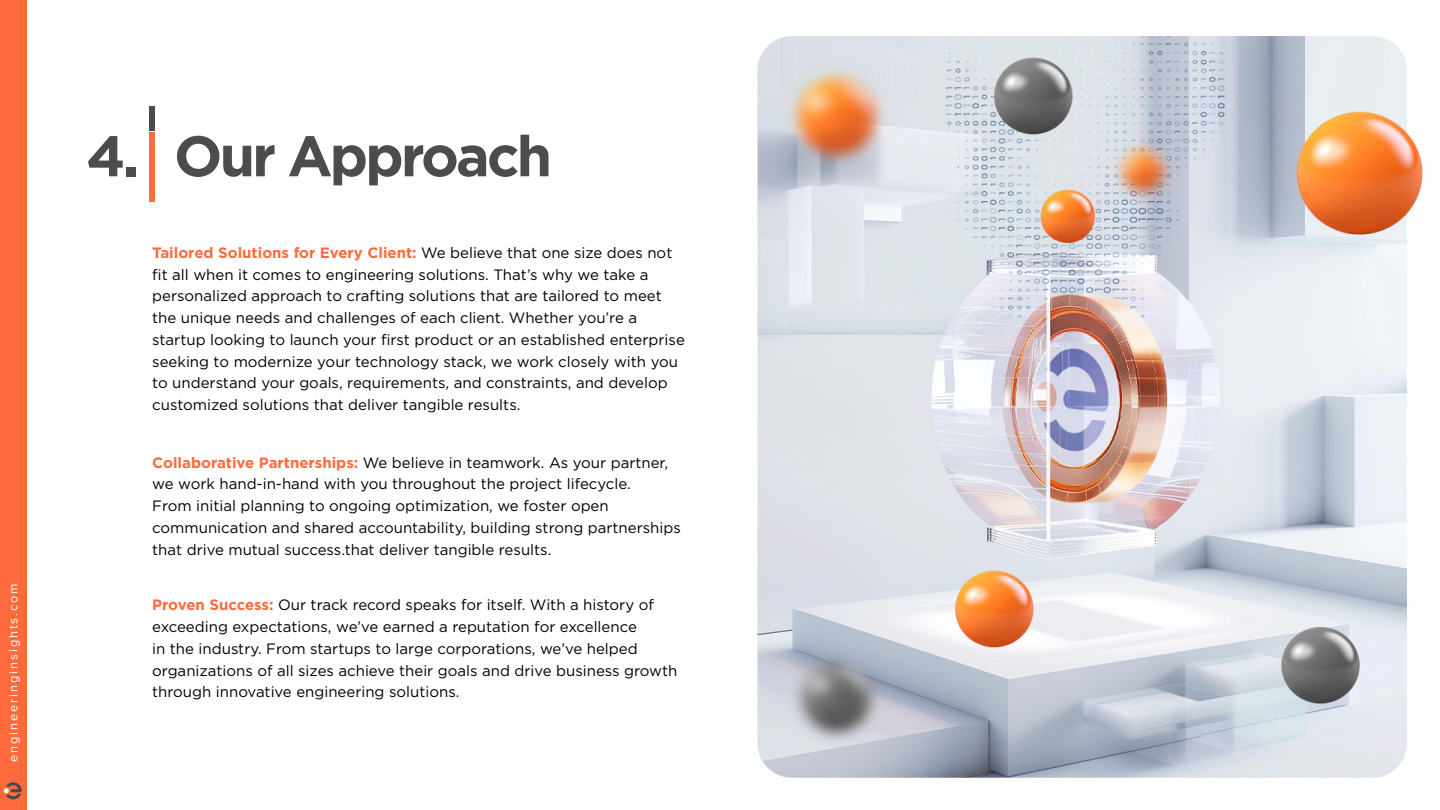
<style>
.page{position:relative;width:1440px;height:810px;background:#fff}
.page>*{position:absolute;margin:0;border:0;box-sizing:border-box;transform-origin:0 0}
.t1{font:700 57px "Gotham";letter-spacing:-.05em;color:#4c4c4e}
.t2{font:15px/21.8px "Gotham";color:#000}
.t3{font:12.75px "Proxima Nova";letter-spacing:.15em;color:#fff}
.s1{font-weight:700;color:#ff6a3d}
</style>
<div class="page">
<img style="left:154px;top:36px;width:1269px;height:742px">
<div style="left:0;top:0;width:27px;height:810px;background:#ff6a3d"></div>
<svg style="left:4px;top:782px;width:18px;height:18px"></svg>
<div style="left:149px;top:132px;width:5px;height:70px;background:#ff6b3d"></div>
<div style="left:149px;top:106px;width:5px;height:25px;background:#4b4b4d"></div>
<p class="t3" style="left:6px;top:762px;width:180px;rotate:-90deg">engineeringinsights.com</p>
<h1 class="t1" style="left:86px;top:118px;width:467px">4. Our Approach</h1>
<p class="t2" style="left:152px;top:241px;width:534px"><span class="s1">Tailored Solutions for Every Client:</span> We believe that one size does not fit all when it comes to engineering solutions. That’s why we take a personalized approach to crafting solutions that are tailored to meet the unique needs and challenges of each client. Whether you’re a startup looking to launch your first product or an established enterprise seeking to modernize your technology stack, we work closely with you to understand your goals, requirements, and constraints, and develop customized solutions that deliver tangible results.</p>
<p class="t2" style="left:152px;top:451px;width:530px"><span class="s1">Collaborative Partnerships:</span> We believe in teamwork. As your partner, we work hand-in-hand with you throughout the project lifecycle.<br>From initial planning to ongoing optimization, we foster open communication and shared accountability, building strong partnerships that drive mutual success.that deliver tangible results.</p>
<p class="t2" style="left:152px;top:594px;width:527px"><span class="s1">Proven Success:</span> Our track record speaks for itself. With a history of exceeding expectations, we’ve earned a reputation for excellence<br>in the industry. From startups to large corporations, we’ve helped organizations of all sizes achieve their goals and drive business growth through innovative engineering solutions.</p>
</div>
